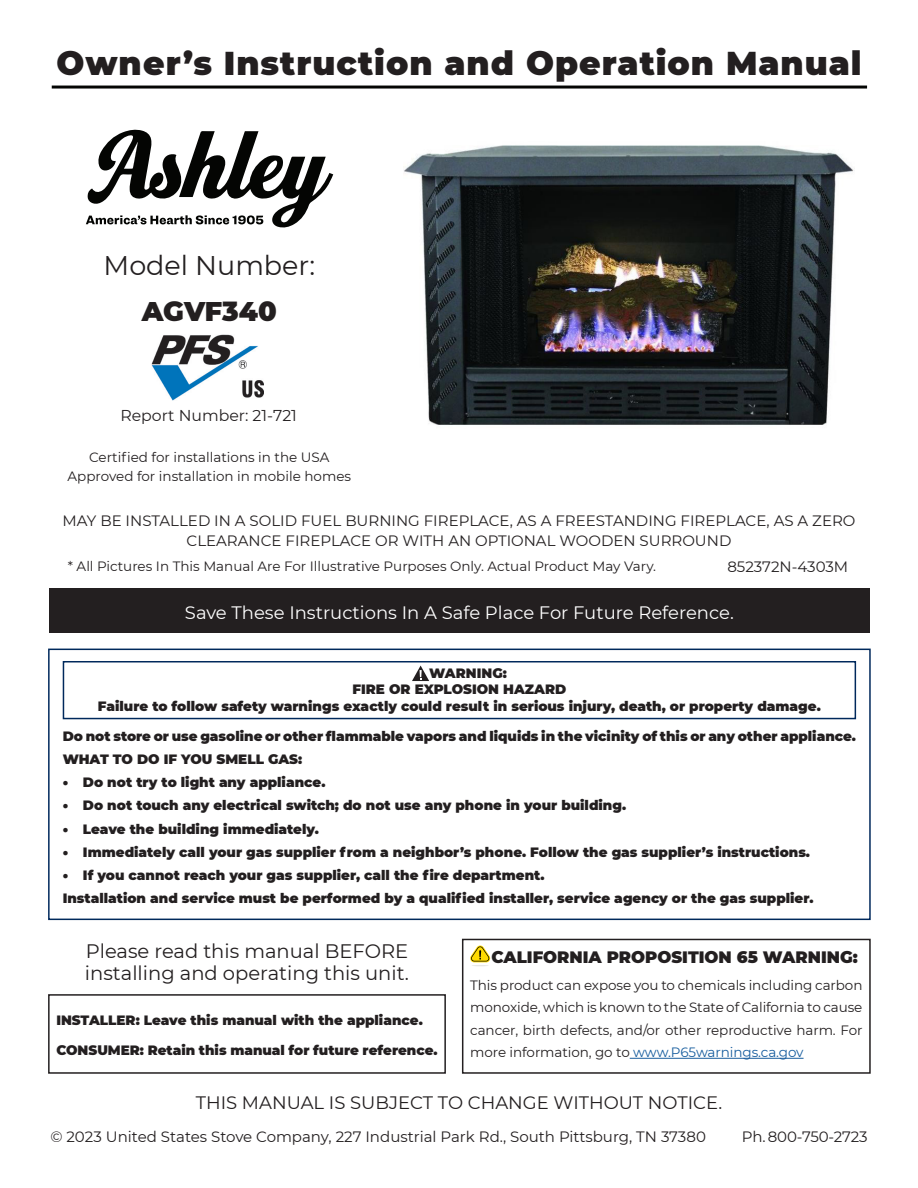
<style>
.page{position:relative;width:918px;height:1188px;background:#fff}
.page>*{position:absolute;margin:0;border:0;box-sizing:border-box;transform-origin:0 0}
.t1{font:900 33px "Montserrat";letter-spacing:.03em;color:#231f20}
.Model{font:27px "Montserrat";color:#231f20}
.Model-2{font:900 27px "Montserrat";color:#231f20}
.t2{font:19.5px/22.5px "Montserrat";color:#231f20}
.t3{font:18px "Montserrat";color:#fff}
.t4{font:18px "Montserrat";color:#231f20}
.t5{font:900 16.5px "Montserrat";color:#231f20}
.Tested_Per__Cover{font:15.75px "Montserrat";color:#231f20}
.Body_Text{font:15px/19.5px "Montserrat";color:#231f20;text-align:center}
.Part_Rev_Number__Cover{font:15px "Montserrat";color:#231f20}
.t6{font:900 13.5px/23.2px "Montserrat";color:#231f20}
.Tested_Per__Cover-2{font:13.5px/22.5px "Montserrat";color:#231f20;text-align:justify}
.s1{color:#175d9e}
</style>
<div class="page">
<img style="left:151px;top:335px;width:112px;height:65px">
<div style="left:63px;top:661px;width:793px;height:58px;border:2px solid #00295c"></div>
<div style="left:48px;top:649px;width:823px;height:271px;border:2px solid #00295c"></div>
<hr style="left:52px;top:86px;width:815px;height:3px;background:#040503">
<div style="left:49px;top:588px;width:820px;height:44px;background:#231f20"></div>
<hr style="left:630px;top:1058px;width:174px;height:1px;background:#175d9e">
<div style="left:462px;top:939px;width:409px;height:135px;border:2px solid #231f20"></div>
<svg style="left:470px;top:946px;width:20px;height:20px"></svg>
<div style="left:48px;top:994px;width:398px;height:80px;border:2px solid #231f20"></div>
<svg style="left:412px;top:666px;width:17px;height:15px"></svg>
<img style="left:404px;top:145px;width:450px;height:280px">
<svg style="left:86px;top:130px;width:247px;height:97px"></svg>
<h1 class="t1" style="left:56px;top:39px;width:807px">Owner’s Instruction and Operation Manual</h1>
<p class="Model" style="left:104px;top:247px;width:213px">Model Number:</p>
<p class="Model-2" style="left:142px;top:291px;width:136px">AGVF340</p>
<p class="Tested_Per__Cover" style="left:120px;top:405px;width:178px">Report Number: 21-721</p>
<p class="Tested_Per__Cover-2" style="left:89px;top:445px;width:242px">Certified for installations in the USA</p>
<p class="Tested_Per__Cover-2" style="left:68px;top:465px;width:285px">Approved for installation in mobile homes</p>
<p class="Body_Text" style="left:62px;top:511px;width:795px">MAY BE INSTALLED IN A SOLID FUEL BURNING FIREPLACE, AS A FREESTANDING FIREPLACE, AS A ZERO<br>CLEARANCE FIREPLACE OR WITH AN OPTIONAL WOODEN SURROUND</p>
<p class="Tested_Per__Cover-2" style="left:68px;top:554px;width:590px">* All Pictures In This Manual Are For Illustrative Purposes Only. Actual Product May Vary.</p>
<p class="Part_Rev_Number__Cover" style="left:727px;top:557px;width:122px">852372N-4303M</p>
<h3 class="t3" style="left:185px;top:600px;width:550px">Save These Instructions In A Safe Place For Future Reference.</h3>
<p class="t6" style="left:429px;top:661px;width:79px">WARNING:</p>
<p class="t6" style="left:353px;top:677px;width:215px">FIRE OR EXPLOSION HAZARD</p>
<p class="t6" style="left:98px;top:694px;width:724px">Failure to follow safety warnings exactly could result in serious injury, death, or property damage.</p>
<p class="t6" style="left:63px;top:723px;width:795px">Do not store or use gasoline or other flammable vapors and liquids in the vicinity of this or any other appliance.<br>WHAT TO DO IF YOU SMELL GAS:</p>
<p class="t6" style="left:63px;top:770px;width:264px">• Do not try to light any appliance.</p>
<p class="t6" style="left:63px;top:793px;width:565px">• Do not touch any electrical switch; do not use any phone in your building.</p>
<p class="t6" style="left:63px;top:816px;width:258px">• Leave the building immediately.</p>
<p class="t6" style="left:63px;top:840px;width:749px">• Immediately call your gas supplier from a neighbor’s phone. Follow the gas supplier’s instructions.</p>
<p class="t6" style="left:63px;top:863px;width:752px">• If you cannot reach your gas supplier, call the fire department.<br>Installation and service must be performed by a qualified installer, service agency or the gas supplier.</p>
<h3 class="t2" style="left:85px;top:939px;width:326px">Please read this manual BEFORE installing and operating this unit.</h3>
<p class="t6" style="left:56px;top:1008px;width:368px">INSTALLER: Leave this manual with the appliance.</p>
<p class="t6" style="left:56px;top:1038px;width:383px">CONSUMER: Retain this manual for future reference.</p>
<p class="t5" style="left:491px;top:945px;width:368px">CALIFORNIA PROPOSITION 65 WARNING:</p>
<p class="Tested_Per__Cover-2" style="left:470px;top:973px;width:394px">This product can expose you to chemicals including carbon monoxide, which is known to the State of California to cause cancer, birth defects, and/or other reproductive harm. For more information, go to <span class="s1">www.P65warnings.ca.gov</span></p>
<h3 class="t4" style="left:196px;top:1090px;width:528px">THIS MANUAL IS SUBJECT TO CHANGE WITHOUT NOTICE.</h3>
<p class="Body_Text" style="left:50px;top:1126px;width:657px">© 2023 United States Stove Company, 227 Industrial Park Rd., South Pittsburg, TN 37380</p>
<p class="Body_Text" style="left:742px;top:1126px;width:127px">Ph. 800-750-2723</p>
</div>
